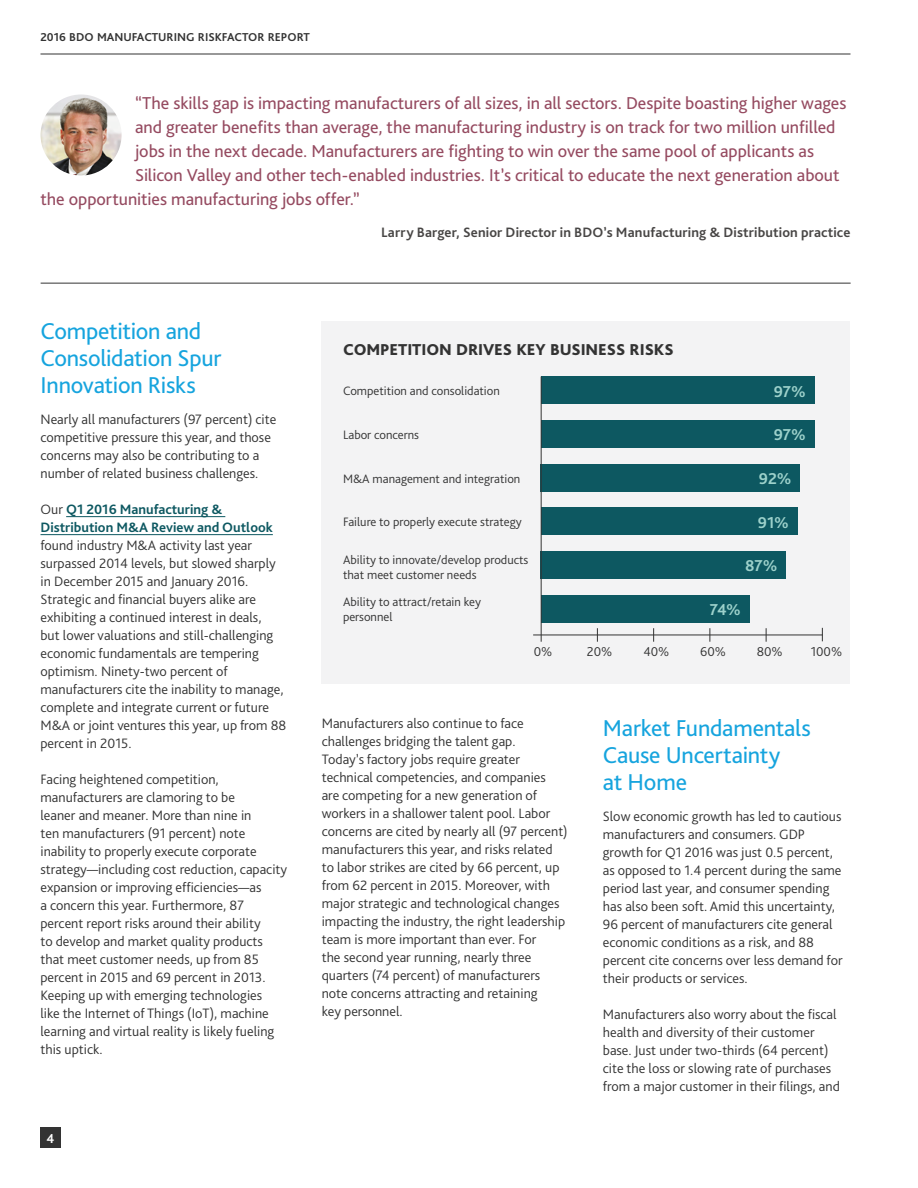
<style>
.page{position:relative;width:918px;height:1188px;background:#fff}
.page>*{position:absolute;margin:0;border:0;box-sizing:border-box;transform-origin:0 0}
.t1{font:24px/27px "Bliss Pro";letter-spacing:-.01em;color:#16a4de}
.t2{font:18px "Bliss Pro";letter-spacing:-.005em;color:#954a60}
.t3{font:800 16.5px "Bliss Pro";letter-spacing:-.005em;color:#333}
.t4{font:700 16.5px "Bliss Pro";letter-spacing:-.005em;color:#9dd1cb}
.t5{font:300 14.25px/18px "Bliss Pro";color:#333}
.t6{font:700 14.25px "Bliss Pro";letter-spacing:.01em;color:#484645}
.t7{font:700 14.25px/18px "Bliss Pro";color:#0d5861}
.t8{font:300 13.5px "Bliss Pro";color:#333}
.t9{font:700 13.5px "Bliss Pro";color:#fff}
.t10{font:300 12.75px/15px "Bliss Pro";color:#333}
.t11{font:700 12px "Bliss Pro";color:#333}
.s1{font-weight:300;color:#333}
</style>
<div class="page">
<hr style="left:41px;top:283px;width:810px;height:1px;background:#333">
<hr style="left:66px;top:516px;width:159px;height:1px;background:#0d5861">
<hr style="left:40px;top:534px;width:233px;height:1px;background:#0d5861">
<img style="left:41px;top:94px;width:81px;height:82px;border-radius:40px">
<div style="left:322px;top:321px;width:528px;height:363px;background:#f3f3f4"></div>
<div style="left:541px;top:595px;width:208px;height:28px;background:#0d5861"></div>
<div style="left:541px;top:377px;width:273px;height:27px;background:#0d5861"></div>
<hr style="left:533px;top:635px;width:290px;height:1px;background:#333">
<svg style="left:597px;top:628px;width:1px;height:14px"></svg>
<svg style="left:653px;top:628px;width:1px;height:14px"></svg>
<svg style="left:710px;top:628px;width:1px;height:14px"></svg>
<svg style="left:822px;top:628px;width:1px;height:13px"></svg>
<svg style="left:766px;top:628px;width:1px;height:14px"></svg>
<div style="left:541px;top:551px;width:245px;height:28px;background:#0d5861"></div>
<div style="left:541px;top:508px;width:256px;height:27px;background:#0d5861"></div>
<div style="left:541px;top:464px;width:259px;height:28px;background:#0d5861"></div>
<div style="left:541px;top:420px;width:273px;height:28px;background:#0d5861"></div>
<hr style="left:541px;top:377px;width:1px;height:265px;background:#333">
<hr style="left:40px;top:54px;width:810px;height:1px;background:#333">
<div style="left:40px;top:1127px;width:21px;height:21px;background:#333"></div>
<p class="t11" style="left:40px;top:29px;width:271px">2016 BDO MANUFACTURING RISKFACTOR REPORT</p>
<p class="t2" style="left:135px;top:92px;width:713px">“The skills gap is impacting manufacturers of all sizes, in all sectors. Despite boasting higher wages</p>
<p class="t2" style="left:135px;top:116px;width:702px">and greater benefits than average, the manufacturing industry is on track for two million unfilled</p>
<p class="t2" style="left:135px;top:140px;width:681px">jobs in the next decade. Manufacturers are fighting to win over the same pool of applicants as</p>
<p class="t2" style="left:135px;top:164px;width:706px">Silicon Valley and other tech-enabled industries. It’s critical to educate the next generation about</p>
<p class="t2" style="left:40px;top:188px;width:321px">the opportunities manufacturing jobs offer.”</p>
<p class="t6" style="left:381px;top:223px;width:471px">Larry Barger, Senior Director in BDO’s Manufacturing &amp; Distribution practice</p>
<h1 class="t1" style="left:40px;top:317px;width:182px">Competition and<br>Consolidation Spur<br>Innovation Risks</h1>
<p class="t5" style="left:40px;top:410px;width:237px">Nearly all manufacturers (97 percent) cite competitive pressure this year, and those concerns may also be contributing to a number of related business challenges.</p>
<p class="t7" style="left:40px;top:500px;width:234px"><span class="s1">Our</span> Q1 2016 Manufacturing &amp;<br>Distribution M&amp;A Review and Outlook</p>
<p class="t5" style="left:40px;top:536px;width:247px">found industry M&amp;A activity last year surpassed 2014 levels, but slowed sharply in December 2015 and January 2016.<br>Strategic and financial buyers alike are exhibiting a continued interest in deals,<br>but lower valuations and still-challenging economic fundamentals are tempering optimism. Ninety-two percent of manufacturers cite the inability to manage, complete and integrate current or future M&amp;A or joint ventures this year, up from 88 percent in 2015.</p>
<p class="t5" style="left:40px;top:770px;width:248px">Facing heightened competition, manufacturers are clamoring to be<br>leaner and meaner. More than nine in<br>ten manufacturers (91 percent) note inability to properly execute corporate strategy—including cost reduction, capacity expansion or improving efficiencies—as<br>a concern this year. Furthermore, 87 percent report risks around their ability<br>to develop and market quality products that meet customer needs, up from 85 percent in 2015 and 69 percent in 2013.<br>Keeping up with emerging technologies<br>like the Internet of Things (IoT), machine learning and virtual reality is likely fueling this uptick.</p>
<p class="t9" style="left:47px;top:1130px;width:9px">4</p>
<p class="t3" style="left:343px;top:339px;width:332px">COMPETITION DRIVES KEY BUSINESS RISKS</p>
<p class="t10" style="left:343px;top:383px;width:158px">Competition and consolidation</p>
<p class="t10" style="left:343px;top:427px;width:78px">Labor concerns</p>
<p class="t10" style="left:343px;top:471px;width:179px">M&amp;A management and integration</p>
<p class="t10" style="left:343px;top:514px;width:180px">Failure to properly execute strategy</p>
<p class="t10" style="left:343px;top:552px;width:187px">Ability to innovate/develop products that meet customer needs</p>
<p class="t10" style="left:343px;top:594px;width:140px">Ability to attract/retain key personnel</p>
<p class="t4" style="left:774px;top:381px;width:34px">97%</p>
<p class="t4" style="left:774px;top:425px;width:34px">97%</p>
<p class="t4" style="left:759px;top:468px;width:34px">92%</p>
<p class="t4" style="left:758px;top:512px;width:32px">91%</p>
<p class="t4" style="left:745px;top:556px;width:34px">87%</p>
<p class="t4" style="left:710px;top:599px;width:33px">74%</p>
<p class="t8" style="left:534px;top:643px;width:20px">0%</p>
<p class="t8" style="left:587px;top:643px;width:27px">20%</p>
<p class="t8" style="left:643px;top:643px;width:28px">40%</p>
<p class="t8" style="left:700px;top:643px;width:27px">60%</p>
<p class="t8" style="left:757px;top:643px;width:28px">80%</p>
<p class="t8" style="left:811px;top:643px;width:33px">100%</p>
<p class="t5" style="left:322px;top:714px;width:248px">Manufacturers also continue to face challenges bridging the talent gap.<br>Today’s factory jobs require greater technical competencies, and companies<br>are competing for a new generation of workers in a shallower talent pool. Labor concerns are cited by nearly all (97 percent) manufacturers this year, and risks related to labor strikes are cited by 66 percent, up from 62 percent in 2015. Moreover, with major strategic and technological changes impacting the industry, the right leadership team is more important than ever. For<br>the second year running, nearly three quarters (74 percent) of manufacturers note concerns attracting and retaining<br>key personnel.</p>
<h1 class="t1" style="left:603px;top:714px;width:210px">Market Fundamentals<br>Cause Uncertainty<br>at Home</h1>
<p class="t5" style="left:603px;top:807px;width:241px">Slow economic growth has led to cautious manufacturers and consumers. GDP growth for Q1 2016 was just 0.5 percent, as opposed to 1.4 percent during the same period last year, and consumer spending has also been soft. Amid this uncertainty, 96 percent of manufacturers cite general economic conditions as a risk, and 88 percent cite concerns over less demand for their products or services.</p>
<p class="t5" style="left:603px;top:1005px;width:239px">Manufacturers also worry about the fiscal health and diversity of their customer base. Just under two-thirds (64 percent) cite the loss or slowing rate of purchases from a major customer in their filings, and</p>
</div>
